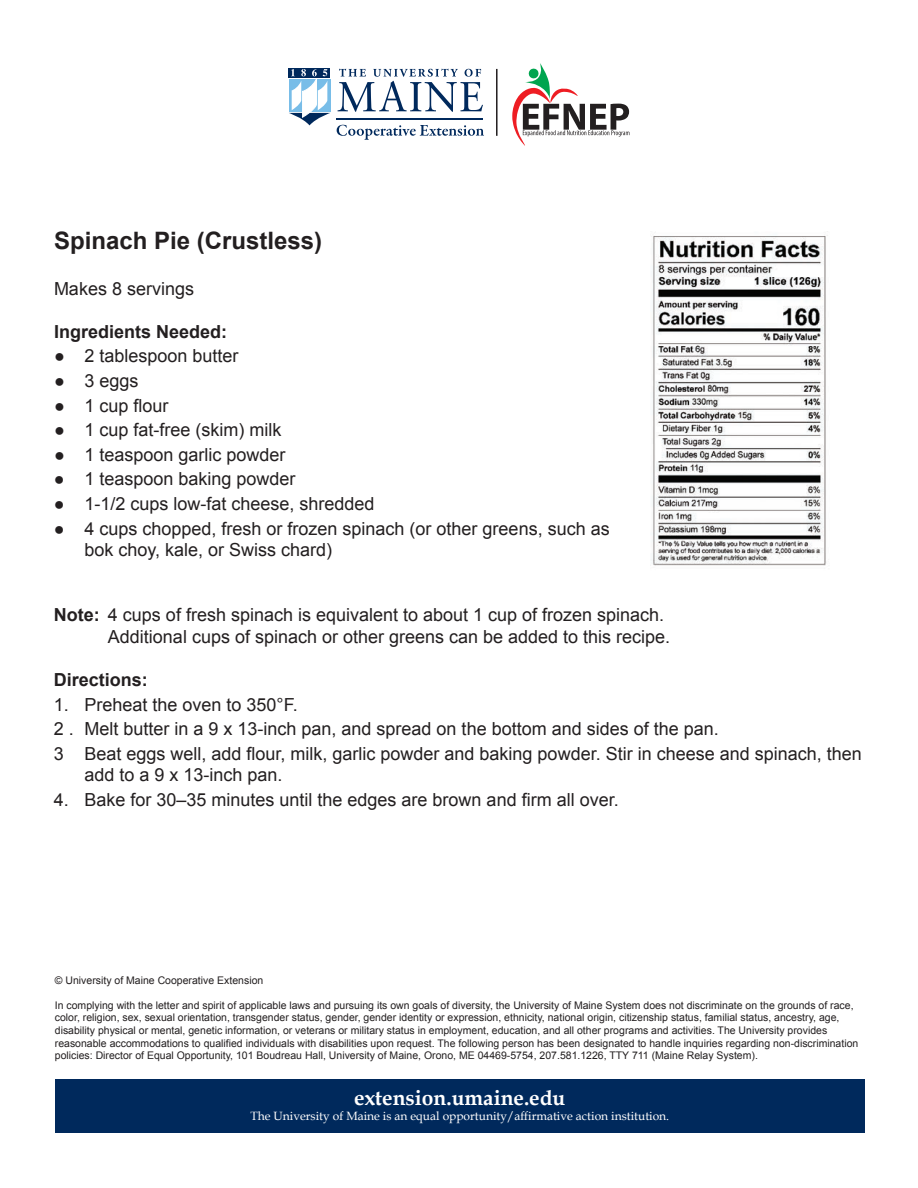
<style>
.page{position:relative;width:918px;height:1188px;background:#fff}
.page>*{position:absolute;margin:0;border:0;box-sizing:border-box;transform-origin:0 0}
.t1{font:700 24px "Arial";color:#231f20}
.t2{font:700 21px "Book Antiqua";color:#fff}
.t3{font:18px/21.6px "Arial";color:#231f20}
.t4{font:700 18px "Arial";color:#231f20}
.t5{font:12px "Book Antiqua";color:#fff}
.t6{font:10.5px/12.6px "Arial";color:#231f20}
.s1{font-weight:700}
</style>
<div class="page">
<svg style="left:338px;top:69px;width:145px;height:43px"></svg>
<div style="left:289px;top:68px;width:41px;height:9px;background:#00295c"></div>
<svg style="left:289px;top:69px;width:41px;height:56px"></svg>
<hr style="left:336px;top:119px;width:147px;height:1px;background:#00295c">
<svg style="left:337px;top:125px;width:147px;height:15px"></svg>
<svg style="left:512px;top:63px;width:117px;height:83px"></svg>
<hr style="left:496px;top:69px;width:2px;height:67px;background:#231f20">
<img style="left:651px;top:231px;width:177px;height:335px">
<div style="left:55px;top:1079px;width:810px;height:54px;background:#00295c"></div>
<p class="t1" style="left:54px;top:227px;width:270px">Spinach Pie (Crustless)</p>
<p class="t3" style="left:54px;top:278px;width:142px">Makes 8 servings</p>
<p class="t4" style="left:54px;top:322px;width:175px">Ingredients Needed:</p>
<p class="t3" style="left:54px;top:345px;width:186px">● 2 tablespoon butter</p>
<p class="t3" style="left:54px;top:370px;width:86px">● 3 eggs</p>
<p class="t3" style="left:54px;top:395px;width:116px">● 1 cup flour</p>
<p class="t3" style="left:54px;top:419px;width:229px">● 1 cup fat-free (skim) milk</p>
<p class="t3" style="left:54px;top:444px;width:233px">● 1 teaspoon garlic powder</p>
<p class="t3" style="left:54px;top:468px;width:243px">● 1 teaspoon baking powder</p>
<p class="t3" style="left:54px;top:493px;width:322px">● 1-1/2 cups low-fat cheese, shredded</p>
<p class="t3" style="left:84px;top:518px;width:527px;text-indent:-30px">● 4 cups chopped, fresh or frozen spinach (or other greens, such as bok choy, kale, or Swiss chard)</p>
<p class="t3" style="left:54px;top:604px;width:612px"><span class="s1">Note:</span> 4 cups of fresh spinach is equivalent to about 1 cup of frozen spinach.</p>
<p class="t3" style="left:108px;top:626px;width:564px">Additional cups of spinach or other greens can be added to this recipe.</p>
<p class="t4" style="left:54px;top:670px;width:96px">Directions:</p>
<p class="t3" style="left:54px;top:693px;width:245px">1. Preheat the oven to 350°F.</p>
<p class="t3" style="left:54px;top:718px;width:666px">2 . Melt butter in a 9 x 13-inch pan, and spread on the bottom and sides of the pan.</p>
<p class="t3" style="left:84px;top:743px;width:779px;text-indent:-30px">3 Beat eggs well, add flour, milk, garlic powder and baking powder. Stir in cheese and spinach, then add to a 9 x 13-inch pan.</p>
<p class="t3" style="left:54px;top:789px;width:566px">4. Bake for 30–35 minutes until the edges are brown and firm all over.</p>
<p class="t6" style="left:55px;top:974px;width:210px">© University of Maine Cooperative Extension</p>
<p class="t6" style="left:55px;top:999px;width:805px">In complying with the letter and spirit of applicable laws and pursuing its own goals of diversity, the University of Maine System does not discriminate on the grounds of race, color, religion, sex, sexual orientation, transgender status, gender, gender identity or expression, ethnicity, national origin, citizenship status, familial status, ancestry, age, disability physical or mental, genetic information, or veterans or military status in employment, education, and all other programs and activities. The University provides reasonable accommodations to qualified individuals with disabilities upon request. The following person has been designated to handle inquiries regarding non-discrimination policies: Director of Equal Opportunity, 101 Boudreau Hall, University of Maine, Orono, ME 04469-5754, 207.581.1226, TTY 711 (Maine Relay System).</p>
<p class="t2" style="left:354px;top:1085px;width:213px">extension.umaine.edu</p>
<p class="t5" style="left:250px;top:1109px;width:420px">The University of Maine is an equal opportunity/affirmative action institution.</p>
</div>
